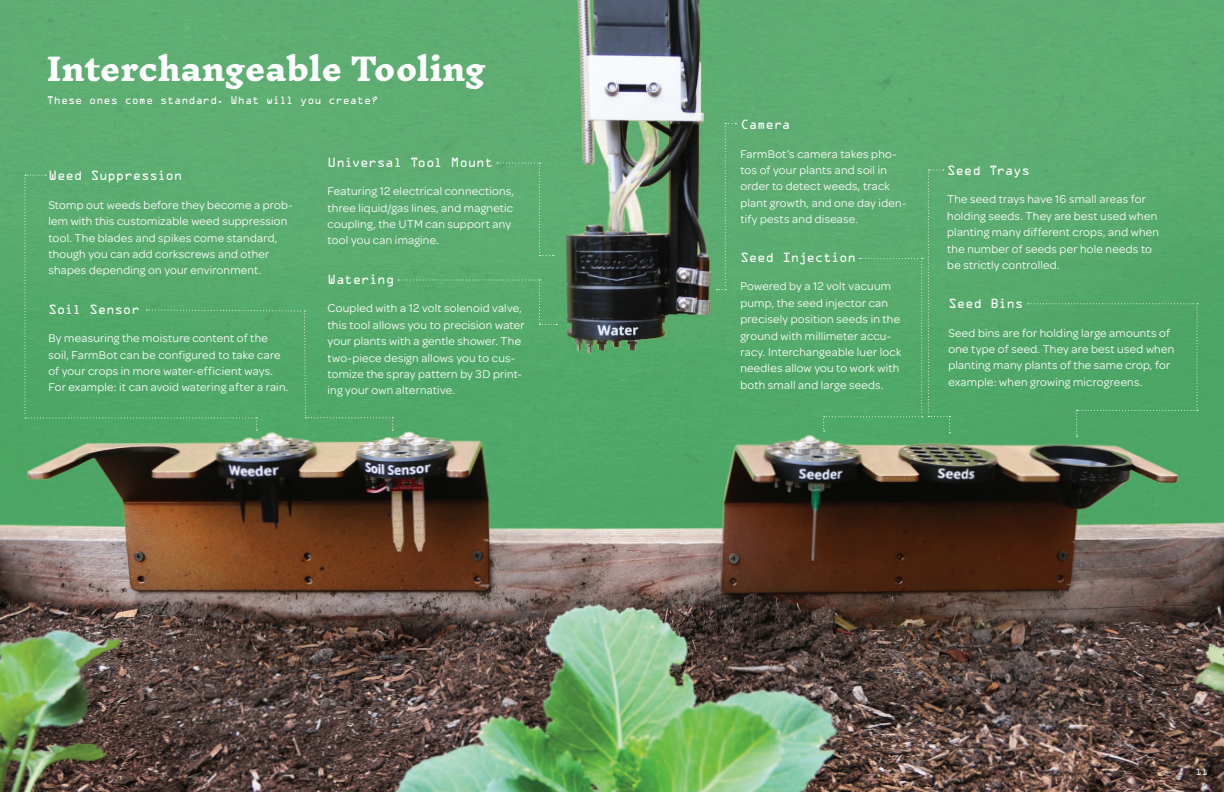
<style>
.page{position:relative;width:1224px;height:792px;background:#fff}
.page>*{position:absolute;margin:0;border:0;box-sizing:border-box;transform-origin:0 0}
.t1{font:800 31px "Inknut Antiqua";color:#fff}
.t2{font:12px/16.4px "Omnes";letter-spacing:.02em;color:#fff}
.t3{font:12px "OCRA Std";letter-spacing:-.02em;color:#fff}
.t4{font:10px "OCRA Std";letter-spacing:-.005em;color:#fff}
.t5{font:8px "OCRA Std";color:#fff}
</style>
<div class="page">
<img style="left:0;top:0;width:1224px;height:792px">
<svg style="left:24px;top:162px;width:533px;height:269px;background:#55aa6d"></svg>
<div style="left:717px;top:123px;width:19px;height:167px;background:#5dad72"></div>
<svg style="left:823px;top:170px;width:127px;height:263px;background:#56aa6d"></svg>
<div style="left:1028px;top:303px;width:170px;height:134px;background:#4da667"></div>
<h1 class="t1" style="left:47px;top:52px;width:440px">Interchangeable Tooling</h1>
<p class="t4" style="left:47px;top:96px;width:333px">These ones come standard. What will you create?</p>
<p class="t3" style="left:48px;top:171px;width:136px">Weed Suppression</p>
<p class="t2" style="left:48px;top:196px;width:246px">Stomp out weeds before they become a prob&shy;lem with this customizable weed suppression tool. The blades and spikes come standard, though you can add corkscrews and other shapes depending on your environment.</p>
<p class="t3" style="left:48px;top:304px;width:93px">Soil Sensor</p>
<p class="t2" style="left:48px;top:329px;width:242px">By measuring the moisture content of the soil, FarmBot can be configured to take care of your crops in more water-efficient ways.<br>For example: it can avoid watering after a rain.</p>
<p class="t3" style="left:328px;top:157px;width:167px">Universal Tool Mount</p>
<p class="t2" style="left:328px;top:182px;width:188px">Featuring 12 electrical connections, three liquid/gas lines, and magnetic coupling, the UTM can support any tool you can imagine.</p>
<p class="t3" style="left:328px;top:274px;width:68px">Watering</p>
<p class="t2" style="left:328px;top:300px;width:198px">Coupled with a 12 volt solenoid valve, this tool allows you to precision water your plants with a gentle shower. The two-piece design allows you to cus&shy;tomize the spray pattern by 3D print&shy;ing your own alternative.</p>
<p class="t3" style="left:740px;top:119px;width:52px">Camera</p>
<p class="t2" style="left:740px;top:145px;width:167px">FarmBot’s camera takes pho&shy;tos of your plants and soil in order to detect weeds, track plant growth, and one day iden&shy;tify pests and disease.</p>
<p class="t3" style="left:740px;top:252px;width:117px">Seed Injection</p>
<p class="t2" style="left:740px;top:278px;width:162px">Powered by a 12 volt vacuum pump, the seed injector can precisely position seeds in the ground with millimeter accu&shy;racy. Interchangeable luer lock needles allow you to work with both small and large seeds.</p>
<p class="t3" style="left:947px;top:165px;width:84px">Seed Trays</p>
<p class="t2" style="left:947px;top:191px;width:213px">The seed trays have 16 small areas for holding seeds. They are best used when planting many different crops, and when the number of seeds per hole needs to be strictly controlled.</p>
<p class="t3" style="left:948px;top:298px;width:77px">Seed Bins</p>
<p class="t2" style="left:948px;top:324px;width:227px">Seed bins are for holding large amounts of one type of seed. They are best used when planting many plants of the same crop, for example: when growing microgreens.</p>
<p class="t5" style="left:1196px;top:768px;width:13px">11</p>
</div>
